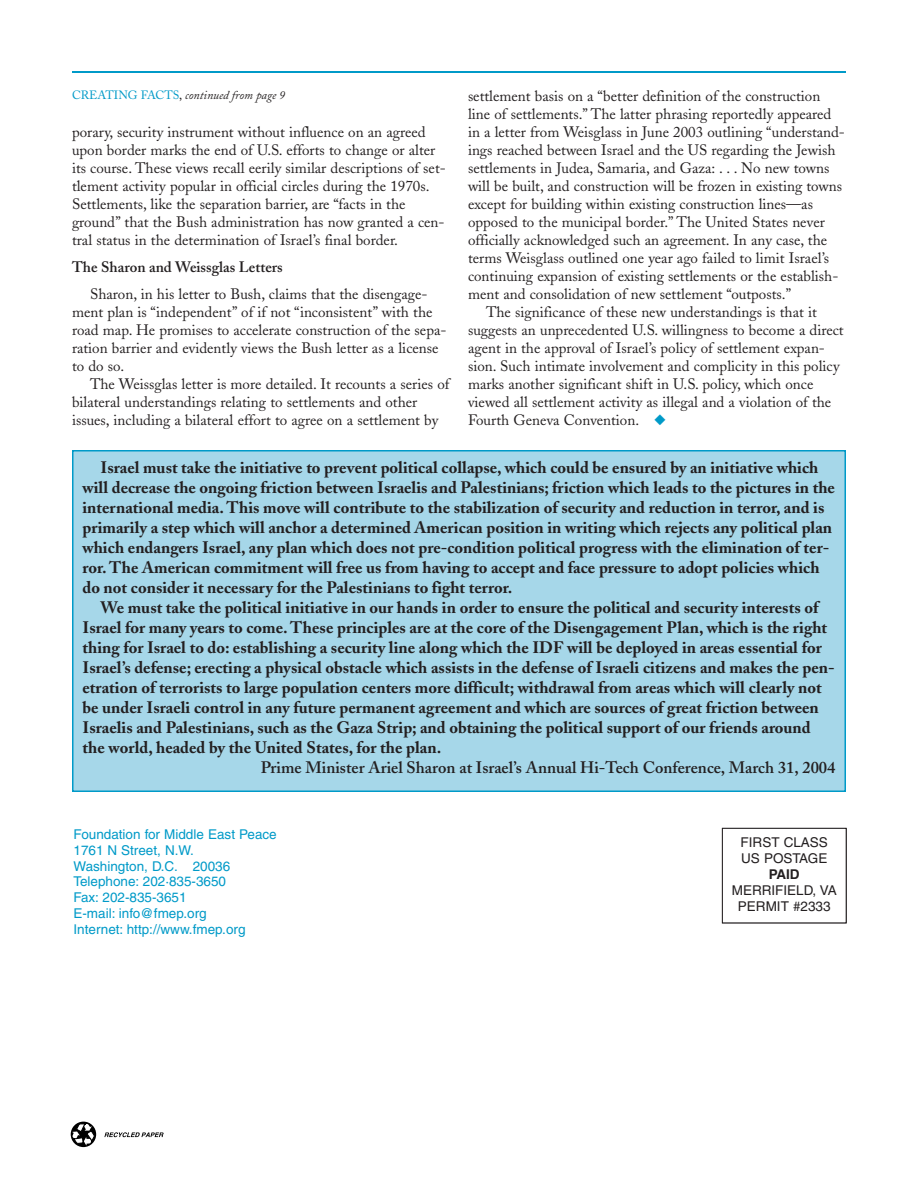
<style>
.page{position:relative;width:918px;height:1188px;background:#fff}
.page>*{position:absolute;margin:0;border:0;box-sizing:border-box;transform-origin:0 0}
.t1{font:700 16.5px/20.1px "Adobe Caslon";color:#231f20}
.t2{font:600 16.5px "Adobe Caslon";color:#231f20}
.t3{font:15px/18px "Adobe Caslon";color:#231f20}
.t4{font:600 15px "Adobe Caslon";color:#231f20}
.t5{font:13.5px/15.8px "Helvetica";color:#009ac8}
.t6{font:13.5px/16.2px "Helvetica";color:#231f20}
.t7{font:700 13.5px "Helvetica";color:#231f20}
.t8{font:italic 12px "Adobe Caslon";color:#231f20}
.s1{font-style:normal;color:#009ac8}
.s2{font-style:normal}
.s3{color:#009ac8}
</style>
<div class="page">
<div style="left:722px;top:828px;width:125px;height:95px;border:1px solid #231f20"></div>
<div style="left:73px;top:451px;width:772px;height:340px;background:#a6d7e9"></div>
<div style="left:72px;top:450px;width:774px;height:342px;border:2px solid #009ac8"></div>
<div style="left:71px;top:1122px;width:25px;height:25px;background:#000;border-radius:50%"></div>
<svg style="left:72px;top:1124px;width:23px;height:21px"></svg>
<svg style="left:104px;top:1133px;width:60px;height:4px"></svg>
<hr style="left:72px;top:71px;width:774px;height:2px;background:#009ac8">
<p class="t8" style="left:72px;top:90px;width:215px"><span class="s1">CREATING FACTS</span><span class="s2">,</span> continued from page 9</p>
<p class="t3" style="left:72px;top:125px;width:375px">porary, security instrument without influence on an agreed upon border marks the end of U.S. efforts to change or alter its course. These views recall eerily similar descriptions of set&shy;tlement activity popular in official circles during the 1970s.<br>Settlements, like the separation barrier, are “facts in the ground” that the Bush administration has now granted a cen&shy;tral status in the determination of Israel’s final border.</p>
<p class="t4" style="left:72px;top:261px;width:212px">The Sharon and Weissglas Letters</p>
<p class="t3" style="left:72px;top:287px;width:376px;text-indent:18px">Sharon, in his letter to Bush, claims that the disengage&shy;ment plan is “independent” of if not “inconsistent” with the road map. He promises to accelerate construction of the sepa&shy;ration barrier and evidently views the Bush letter as a license to do so.</p>
<p class="t3" style="left:72px;top:377px;width:379px;text-indent:18px">The Weissglas letter is more detailed. It recounts a series of bilateral understandings relating to settlements and other issues, including a bilateral effort to agree on a settlement by</p>
<p class="t3" style="left:468px;top:89px;width:354px">settlement basis on a “better definition of the construction</p>
<p class="t3" style="left:468px;top:107px;width:365px">line of settlements.” The latter phrasing reportedly appeared</p>
<p class="t3" style="left:468px;top:125px;width:379px">in a letter from Weisglass in June 2003 outlining “understand-</p>
<p class="t3" style="left:468px;top:143px;width:369px">ings reached between Israel and the US regarding the Jewish</p>
<p class="t3" style="left:468px;top:161px;width:363px">settlements in Judea, Samaria, and Gaza: . . . No new towns</p>
<p class="t3" style="left:468px;top:179px;width:376px">will be built, and construction will be frozen in existing towns</p>
<p class="t3" style="left:468px;top:197px;width:347px">except for building within existing construction lines—as</p>
<p class="t3" style="left:468px;top:215px;width:358px">opposed to the municipal border.” The United States never</p>
<p class="t3" style="left:468px;top:233px;width:361px">officially acknowledged such an agreement. In any case, the</p>
<p class="t3" style="left:468px;top:251px;width:363px">terms Weisglass outlined one year ago failed to limit Israel’s</p>
<p class="t3" style="left:468px;top:269px;width:372px">continuing expansion of existing settlements or the establish-</p>
<p class="t3" style="left:468px;top:287px;width:325px">ment and consolidation of new settlement “outposts.”</p>
<p class="t3" style="left:486px;top:305px;width:332px">The significance of these new understandings is that it</p>
<p class="t3" style="left:468px;top:323px;width:377px">suggests an unprecedented U.S. willingness to become a direct</p>
<p class="t3" style="left:468px;top:341px;width:359px">agent in the approval of Israel’s policy of settlement expan-</p>
<p class="t3" style="left:468px;top:359px;width:373px">sion. Such intimate involvement and complicity in this policy</p>
<p class="t3" style="left:468px;top:377px;width:347px">marks another significant shift in U.S. policy, which once</p>
<p class="t3" style="left:468px;top:395px;width:365px">viewed all settlement activity as illegal and a violation of the</p>
<p class="t3" style="left:468px;top:413px;width:199px">Fourth Geneva Convention. <span class="s3">◆</span></p>
<p class="t1" style="left:83px;top:459px;width:754px;text-indent:18px">Israel must take the initiative to prevent political collapse, which could be ensured by an initiative which will decrease the ongoing friction between Israelis and Palestinians; friction which leads to the pictures in the international media. This move will contribute to the stabilization of security and reduction in terror, and is primarily a step which will anchor a determined American position in writing which rejects any political plan which endangers Israel, any plan which does not pre-condition political progress with the elimination of ter&shy;ror. The American commitment will free us from having to accept and face pressure to adopt policies which do not consider it necessary for the Palestinians to fight terror.</p>
<p class="t1" style="left:83px;top:599px;width:754px;text-indent:18px">We must take the political initiative in our hands in order to ensure the political and security interests of Israel for many years to come. These principles are at the core of the Disengagement Plan, which is the right thing for Israel to do: establishing a security line along which the IDF will be deployed in areas essential for Israel’s defense; erecting a physical obstacle which assists in the defense of Israeli citizens and makes the pen&shy;etration of terrorists to large population centers more difficult; withdrawal from areas which will clearly not be under Israeli control in any future permanent agreement and which are sources of great friction between Israelis and Palestinians, such as the Gaza Strip; and obtaining the political support of our friends around the world, headed by the United States, for the plan.</p>
<p class="t2" style="left:261px;top:761px;width:576px">Prime Minister Ariel Sharon at Israel’s Annual Hi-Tech Conference, March 31, 2004</p>
<p class="t5" style="left:74px;top:828px;width:205px">Foundation for Middle East Peace<br>1761 N Street, N.W.<br>Washington, D.C. 20036<br>Telephone: 202·835-3650<br>Fax: 202-835-3651<br>E-mail: info@fmep.org<br>Internet: http://www.fmep.org</p>
<p class="t6" style="left:741px;top:835px;width:89px">FIRST CLASS<br>US POSTAGE</p>
<p class="t7" style="left:769px;top:869px;width:32px">PAID</p>
<p class="t6" style="left:732px;top:884px;width:106px;text-align:center">MERRIFIELD, VA<br>PERMIT #2333</p>
</div>
